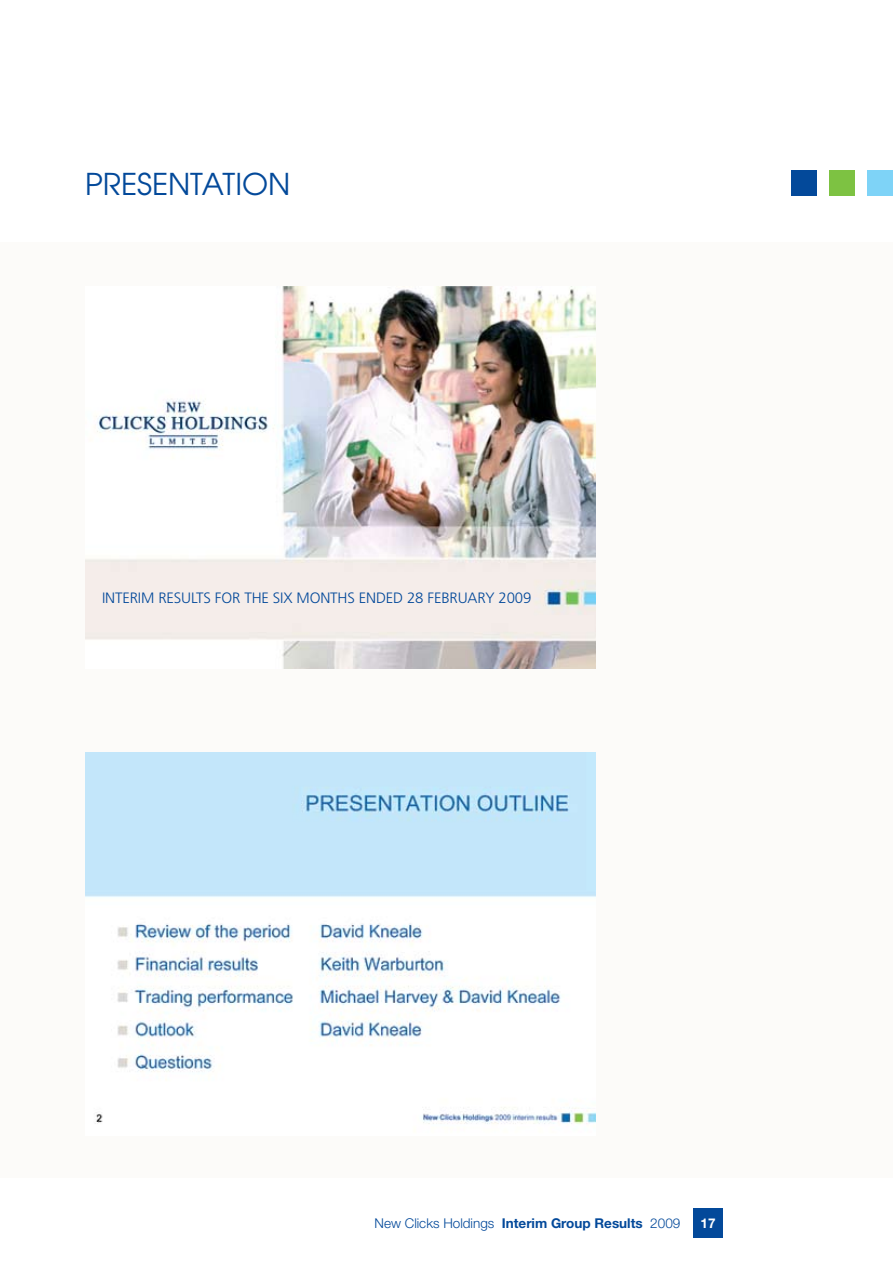
<style>
.page{position:relative;width:893px;height:1263px;background:#fff}
.page>*{position:absolute;margin:0;border:0;box-sizing:border-box;transform-origin:0 0}
.t1{font:30px "Avant Garde";color:#03499a}
.t2{font:300 15px "Frutiger";letter-spacing:-.01em;color:#03499a}
.t3{font:300 13.5px "Helvetica Neue";color:#03499a}
.t4{font:700 13.5px "Helvetica Neue";color:#fff}
.s1{font-weight:700}
</style>
<div class="page">
<div style="left:791px;top:170px;width:25px;height:26px;background:#03499a"></div>
<div style="left:829px;top:170px;width:26px;height:26px;background:#7dc242"></div>
<div style="left:867px;top:170px;width:26px;height:26px;background:#7ed3f7"></div>
<div style="left:693px;top:1207px;width:30px;height:30px;background:#03499a"></div>
<div style="left:0;top:242px;width:893px;height:936px;background:#fcfbf9"></div>
<img style="left:85px;top:753px;width:510px;height:371px">
<img style="left:85px;top:286px;width:510px;height:383px">
<h1 class="t1" style="left:85px;top:165px;width:207px">PRESENTATION</h1>
<p class="t2" style="left:102px;top:589px;width:431px">INTERIM RESULTS FOR THE SIX MONTHS ENDED 28 FEBRUARY 2009</p>
<p class="t3" style="left:375px;top:1215px;width:307px">New Clicks Holdings <span class="s1">Interim Group Results</span> 2009</p>
<p class="t4" style="left:700px;top:1214px;width:17px">17</p>
</div>
